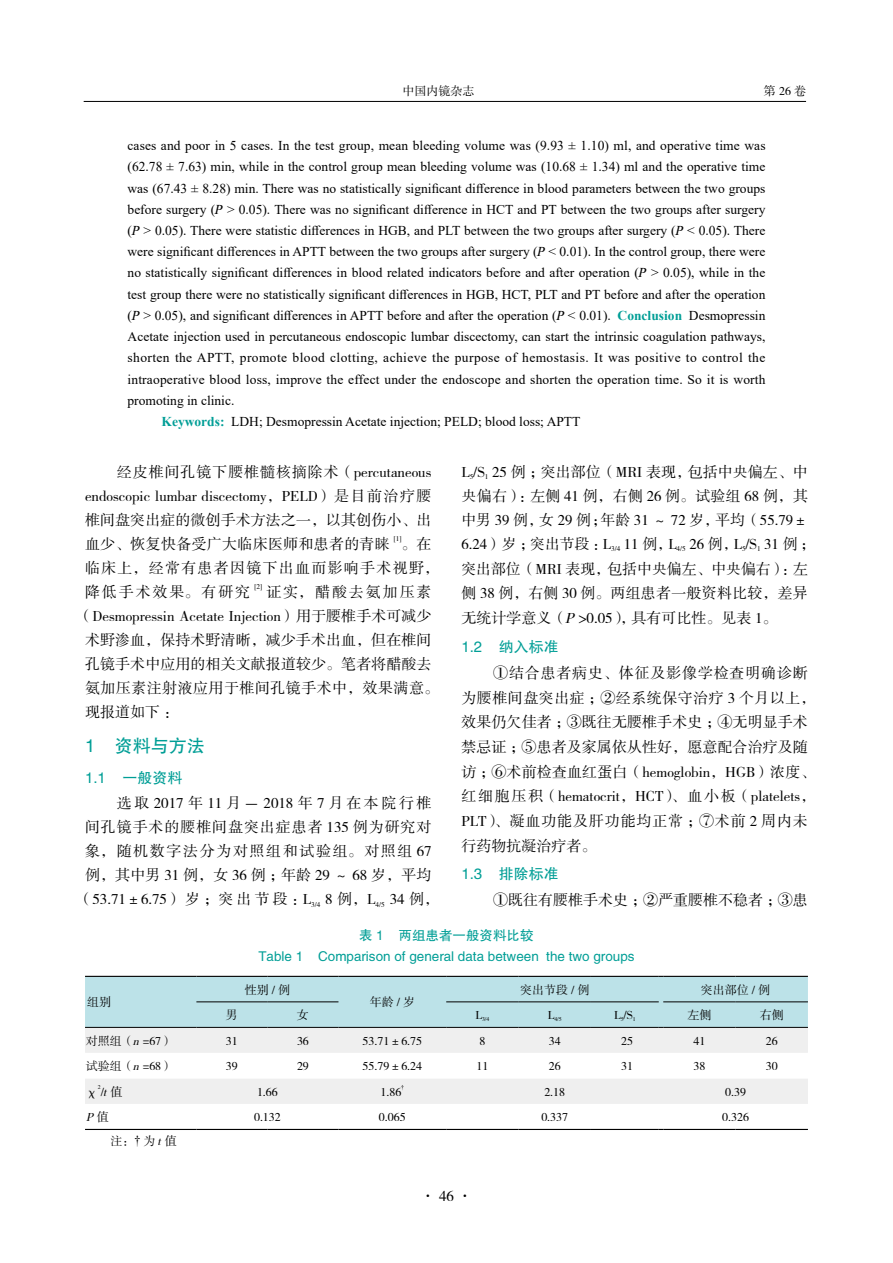
<style>
.page{position:relative;width:893px;height:1263px;background:#fff}
.page>*{position:absolute;margin:0;border:0;box-sizing:border-box;transform-origin:0 0}
.t1{font:18px "FZHTK GBK1 0";color:#009e96}
.t2{font:15px/24.8px "FZSSK GBK1 0";letter-spacing:.005em;color:#000}
.t3{font:15px/24px "FZSSK GBK1 0";letter-spacing:.085em;color:#000}
.t4{font:15px "FZSSK GBK1 0";letter-spacing:.03em;color:#000}
.t5{font:15px "FZSSK GBK1 0";letter-spacing:.06em;color:#000}
.t6{font:15px "FZSSK GBK1 0";letter-spacing:.11em;color:#000}
.t7{font:15px "FZHTK GBK1 0";color:#009e96}
.t8{font:15px "FZSSK GBK1 0";letter-spacing:.125em;color:#000}
.t9{font:13.5px "Times New Roman";color:#000}
.t10{font:13.5px "Times New Roman";letter-spacing:.03em;color:#000}
.t11{font:13.5px/21px "FZHTK GBK1 0";color:#009e96;text-align:center}
.t12{font:12px "FZSSK GBK1 0";color:#000}
.t13{font:italic 12px "FZSSK GBK1 0";color:#000}
.t14{font:7.2px "FZSSK GBK1 0";color:#000}
.t15{font:5.85px "FZSSK GBK1 0";color:#000}
.t16{font:5.85px "Times New Roman";color:#000}
.s1{font-style:italic}
.s2{font-weight:700;color:#009e96}
.s3{font-style:normal}
.s4{font-family:"Times New Roman"}
</style>
<div class="page">
<hr style="left:84px;top:101px;width:722px;height:1px;background:#000">
<div style="left:85px;top:1028px;width:723px;height:25px;background:#efefef"></div>
<svg style="left:85px;top:1079px;width:723px;height:50px;fill:#f0f0f0"></svg>
<hr style="left:85px;top:1129px;width:111px;height:1px;background:#000">
<hr style="left:196px;top:1129px;width:71px;height:1px;background:#000">
<hr style="left:267px;top:1129px;width:71px;height:1px;background:#000">
<hr style="left:338px;top:1129px;width:108px;height:1px;background:#000">
<hr style="left:446px;top:1129px;width:73px;height:1px;background:#000">
<hr style="left:519px;top:1129px;width:72px;height:1px;background:#000">
<hr style="left:591px;top:1129px;width:68px;height:1px;background:#000">
<hr style="left:663px;top:1129px;width:73px;height:1px;background:#000">
<hr style="left:736px;top:1129px;width:72px;height:1px;background:#000">
<svg style="left:85px;top:976px;width:723px;height:52px;background:#b2d6dc"></svg>
<p class="t12" style="left:402px;top:85px;width:73px">中国内镜杂志</p>
<p class="t12" style="left:764px;top:85px;width:44px">第26卷</p>
<p class="t9" style="left:128px;top:136px;width:639px">cases and poor in 5 cases. In the test group, mean bleeding volume was (9.93 ± 1.10) ml, and operative time was</p>
<p class="t9" style="left:128px;top:157px;width:639px">(62.78 ± 7.63) min, while in the control group mean bleeding volume was (10.68 ± 1.34) ml and the operative time</p>
<p class="t9" style="left:128px;top:178px;width:639px">was (67.43 ± 8.28) min. There was no statistically significant difference in blood parameters between the two groups</p>
<p class="t9" style="left:128px;top:200px;width:639px">before surgery (<span class="s1">P</span>&gt; 0.05). There was no significant difference in HCT and PT between the two groups after surgery</p>
<p class="t9" style="left:128px;top:221px;width:639px">(<span class="s1">P</span>&gt; 0.05). There were statistic differences in HGB, and PLT between the two groups after surgery (<span class="s1">P</span>&lt; 0.05). There</p>
<p class="t9" style="left:128px;top:242px;width:639px">were significant differences in APTT between the two groups after surgery (<span class="s1">P</span>&lt; 0.01). In the control group, there were</p>
<p class="t9" style="left:128px;top:263px;width:639px">no statistically significant differences in blood related indicators before and after operation (<span class="s1">P</span>&gt; 0.05), while in the</p>
<p class="t9" style="left:128px;top:285px;width:639px">test group there were no statistically significant differences in HGB, HCT, PLT and PT before and after the operation</p>
<p class="t9" style="left:128px;top:306px;width:639px">(<span class="s1">P</span>&gt; 0.05), and significant differences in APTT before and after the operation (<span class="s1">P</span>&lt; 0.01). <span class="s2">Conclusion</span> Desmopressin</p>
<p class="t9" style="left:128px;top:327px;width:639px">Acetate injection used in percutaneous endoscopic lumbar discectomy, can start the intrinsic coagulation pathways,</p>
<p class="t10" style="left:128px;top:348px;width:639px">shorten the APTT, promote blood clotting, achieve the purpose of hemostasis. It was positive to control the</p>
<p class="t9" style="left:128px;top:369px;width:640px">intraoperative blood loss, improve the effect under the endoscope and shorten the operation time. So it is worth</p>
<p class="t9" style="left:128px;top:391px;width:108px">promoting in clinic.</p>
<p class="t9" style="left:162px;top:412px;width:420px"><span class="s2">Keywords:</span> LDH; Desmopressin Acetate injection; PELD; blood loss; APTT</p>
<p class="t2" style="left:85px;top:460px;width:348px;line-height:24px;text-align:justify;text-indent:32px">经皮椎间孔镜下腰椎髓核摘除术（percutaneous endoscopic lumbar discectomy，PELD）是目前治疗腰椎间盘突出症的微创手术方法之一，以其创伤小、出血少、恢复快备受广大临床医师和患者的青睐</p>
<p class="t14" style="left:394px;top:535px;width:9px">[1]</p>
<p class="t3" style="left:85px;top:532px;width:355px;text-indent:316px">。在临床上，经常有患者因镜下出血而影响手术视野，降低手术效果。有研究</p>
<p class="t14" style="left:255px;top:583px;width:9px">[2]</p>
<p class="t8" style="left:266px;top:584px;width:167px">证实，醋酸去氨加压素</p>
<p class="t2" style="left:78px;top:604px;width:356px">（Desmopressin Acetate Injection）用于腰椎手术可减少</p>
<p class="t2" style="left:85px;top:628px;width:348px">术野渗血，保持术野清晰，减少手术出血，但在椎间</p>
<p class="t2" style="left:85px;top:652px;width:348px">孔镜手术中应用的相关文献报道较少。笔者将醋酸去</p>
<p class="t4" style="left:85px;top:680px;width:356px">氨加压素注射液应用于椎间孔镜手术中，效果满意。</p>
<p class="t2" style="left:85px;top:700px;width:95px">现报道如下：</p>
<h1 class="t1" style="left:85px;top:736px;width:121px">1 资料与方法</h1>
<p class="t7" style="left:85px;top:770px;width:99px">1.1 一般资料</p>
<p class="t2" style="left:117px;top:792px;width:316px">选取 2017 年 11 月－ 2018 年 7 月在本院行椎</p>
<p class="t5" style="left:85px;top:819px;width:348px">间孔镜手术的腰椎间盘突出症患者 135 例为研究对</p>
<p class="t6" style="left:85px;top:843px;width:348px">象，随机数字法分为对照组和试验组。对照组 67</p>
<p class="t2" style="left:85px;top:864px;width:348px">例，其中男 31 例，女 36 例；年龄 29 ～ 68 岁，平均</p>
<p class="t2" style="left:78px;top:888px;width:363px">（53.71±6.75）岁；突出节段：L<sub>3/4</sub> 8 例，L<sub>4/5</sub> 34 例，</p>
<p class="t2" style="left:461px;top:460px;width:355px;line-height:24.3px">L<sub>5</sub>/S<sub>1</sub> 25 例；突出部位（MRI 表现，包括中央偏左、中央偏右）：左侧 41 例，右侧 26 例。试验组 68 例，其中男 39 例，女 29 例；年龄 31 ～ 72 岁，平均（55.79±<br>6.24）岁；突出节段：L<sub>3/4</sub> 11 例，L<sub>4/5</sub> 26 例，L<sub>5</sub>/S<sub>1</sub> 31 例；突出部位（MRI 表现，包括中央偏左、中央偏右）：左侧 38 例，右侧 30 例。两组患者一般资料比较，差异无统计学意义（<span class="s1">P</span> &gt;0.05），具有可比性。见表 1。</p>
<p class="t7" style="left:461px;top:638px;width:99px">1.2 纳入标准</p>
<p class="t2" style="left:461px;top:661px;width:356px;text-indent:32px">①结合患者病史、体征及影像学检查明确诊断为腰椎间盘突出症；②经系统保守治疗 3 个月以上，效果仍欠佳者；③既往无腰椎手术史；④无明显手术禁忌证；⑤患者及家属依从性好，愿意配合治疗及随访；⑥术前检查血红蛋白（hemoglobin，HGB）浓度、红细胞压积（hematocrit，HCT）、血小板（platelets，<br>PLT）、凝血功能及肝功能均正常；⑦术前 2 周内未行药物抗凝治疗者。</p>
<p class="t7" style="left:461px;top:866px;width:99px">1.3 排除标准</p>
<p class="t2" style="left:493px;top:888px;width:316px">①既往有腰椎手术史；②严重腰椎不稳者；③患</p>
<p class="t12" style="left:87px;top:996px;width:25px">组别</p>
<p class="t11" style="left:258px;top:925px;width:378px">表 1 两组患者一般资料比较<br>Table 1 Comparison of general data between the two groups</p>
<p class="t12" style="left:245px;top:983px;width:47px">性别/例</p>
<p class="t12" style="left:520px;top:983px;width:71px">突出节段 / 例</p>
<p class="t12" style="left:701px;top:983px;width:71px">突出部位 / 例</p>
<p class="t12" style="left:370px;top:996px;width:47px">年龄/岁</p>
<p class="t12" style="left:226px;top:1009px;width:13px">男</p>
<p class="t12" style="left:297px;top:1009px;width:13px">女</p>
<p class="t15" style="left:475px;top:1016px;width:15px"><sup>L</sup>3/4</p>
<p class="t15" style="left:548px;top:1016px;width:15px"><sup>L</sup>4/5</p>
<p class="t12" style="left:614px;top:1009px;width:23px">L<sub>5</sub>/S<sub>1</sub></p>
<p class="t12" style="left:687px;top:1009px;width:25px">左侧</p>
<p class="t12" style="left:760px;top:1009px;width:25px">右侧</p>
<p class="t12" style="left:86px;top:1034px;width:89px">对照组（<span class="s1">n</span> =67）</p>
<p class="t12" style="left:226px;top:1034px;width:13px">31</p>
<p class="t12" style="left:297px;top:1034px;width:13px">36</p>
<p class="t12" style="left:363px;top:1034px;width:61px">53.71±6.75</p>
<p class="t12" style="left:479px;top:1034px;width:7px">8</p>
<p class="t12" style="left:549px;top:1034px;width:13px">34</p>
<p class="t12" style="left:621px;top:1034px;width:13px">25</p>
<p class="t12" style="left:693px;top:1034px;width:13px">41</p>
<p class="t12" style="left:766px;top:1034px;width:13px">26</p>
<p class="t12" style="left:86px;top:1060px;width:89px">试验组（<span class="s1">n</span> =68）</p>
<p class="t12" style="left:226px;top:1060px;width:13px">39</p>
<p class="t12" style="left:297px;top:1060px;width:13px">29</p>
<p class="t12" style="left:363px;top:1060px;width:61px">55.79±6.24</p>
<p class="t12" style="left:476px;top:1060px;width:13px">11</p>
<p class="t12" style="left:549px;top:1060px;width:13px">26</p>
<p class="t12" style="left:621px;top:1060px;width:13px">31</p>
<p class="t12" style="left:693px;top:1060px;width:13px">38</p>
<p class="t12" style="left:766px;top:1060px;width:13px">30</p>
<p class="t12" style="left:86px;top:1085px;width:38px">χ /<span class="s1">t</span>值</p>
<p class="t15" style="left:98px;top:1084px;width:4px">2</p>
<p class="t12" style="left:257px;top:1085px;width:22px">1.66</p>
<p class="t12" style="left:380px;top:1085px;width:22px">1.86</p>
<p class="t16" style="left:401px;top:1083px;width:4px">†</p>
<p class="t12" style="left:544px;top:1085px;width:22px">2.18</p>
<p class="t12" style="left:725px;top:1085px;width:22px">0.39</p>
<p class="t13" style="left:86px;top:1111px;width:24px">P<span class="s3">值</span></p>
<p class="t12" style="left:254px;top:1111px;width:28px">0.132</p>
<p class="t12" style="left:379px;top:1111px;width:28px">0.065</p>
<p class="t12" style="left:541px;top:1111px;width:28px">0.337</p>
<p class="t12" style="left:722px;top:1111px;width:28px">0.326</p>
<p class="t12" style="left:111px;top:1134px;width:68px">注：<span class="s4">†</span> 为<span class="s1">t</span>值</p>
<p class="t2" style="left:420px;top:1184px;width:54px">·46·</p>
</div>
